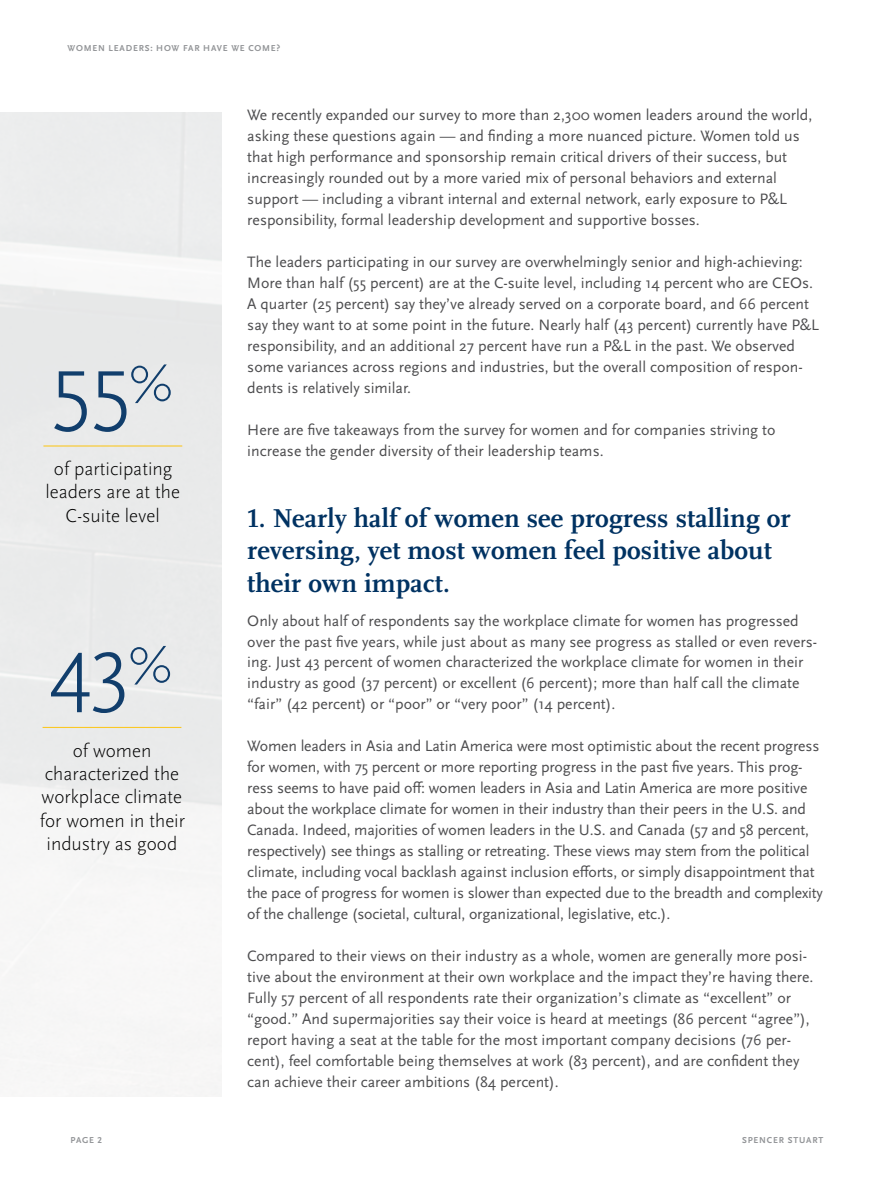
<style>
.page{position:relative;width:891px;height:1188px;background:#fff}
.page>*{position:absolute;margin:0;border:0;box-sizing:border-box;transform-origin:0 0}
.t1{font:300 90px "Scala Sans Pro";color:#113e6c}
.t2{font:700 27px/32.4px "Scala Pro";letter-spacing:.005em;color:#003262}
.t3{font:300 19.5px/23.4px "Scala Sans Pro";color:#000;text-align:center}
.t4{font:15.75px/21px "Scala Sans Pro";color:#4d4d4f}
.t5{font:700 9px "Scala Sans Pro";letter-spacing:.09em;color:#939598}
</style>
<div class="page">
<hr style="left:43px;top:445px;width:139px;height:2px;background:#fac826">
<hr style="left:43px;top:727px;width:138px;height:1px;background:#fac826">
<p class="t5" style="left:68px;top:43px;width:214px">WOMEN LEADERS: HOW FAR HAVE WE COME?</p>
<h1 class="t1" style="left:49px;top:350px;width:125px">55<sup>%</sup></h1>
<p class="t3" style="left:46px;top:457px;width:136px">of participating leaders are at the<br>C-suite level</p>
<h1 class="t1" style="left:50px;top:632px;width:124px">43<sup>%</sup></h1>
<p class="t3" style="left:40px;top:739px;width:147px">of women characterized the workplace climate for women in their industry as good</p>
<p class="t4" style="left:247px;top:104px;width:567px">We recently expanded our survey to more than 2,300 women leaders around the world, asking these questions again — and finding a more nuanced picture. Women told us that high performance and sponsorship remain critical drivers of their success, but increasingly rounded out by a more varied mix of personal behaviors and external support — including a vibrant internal and external network, early exposure to P&amp;L responsibility, formal leadership development and supportive bosses.</p>
<p class="t4" style="left:247px;top:251px;width:573px">The leaders participating in our survey are overwhelmingly senior and high-achieving:<br>More than half (55 percent) are at the C-suite level, including 14 percent who are CEOs.<br>A quarter (25 percent) say they’ve already served on a corporate board, and 66 percent say they want to at some point in the future. Nearly half (43 percent) currently have P&amp;L responsibility, and an additional 27 percent have run a P&amp;L in the past. We observed some variances across regions and industries, but the overall composition of respon&shy;dents is relatively similar.</p>
<p class="t4" style="left:247px;top:419px;width:530px">Here are five takeaways from the survey for women and for companies striving to increase the gender diversity of their leadership teams.</p>
<h2 class="t2" style="left:247px;top:502px;width:545px">1. Nearly half of women see progress stalling or reversing, yet most women feel positive about their own impact.</h2>
<p class="t4" style="left:247px;top:610px;width:571px">Only about half of respondents say the workplace climate for women has progressed over the past five years, while just about as many see progress as stalled or even revers&shy;ing. Just 43 percent of women characterized the workplace climate for women in their industry as good (37 percent) or excellent (6 percent); more than half call the climate “fair” (42 percent) or “poor” or “very poor” (14 percent).</p>
<p class="t4" style="left:247px;top:736px;width:577px">Women leaders in Asia and Latin America were most optimistic about the recent progress for women, with 75 percent or more reporting progress in the past five years. This prog&shy;ress seems to have paid off: women leaders in Asia and Latin America are more positive about the workplace climate for women in their industry than their peers in the U.S. and Canada. Indeed, majorities of women leaders in the U.S. and Canada (57 and 58 percent, respectively) see things as stalling or retreating. These views may stem from the political climate, including vocal backlash against inclusion efforts, or simply disappointment that the pace of progress for women is slower than expected due to the breadth and complexity of the challenge (societal, cultural, organizational, legislative, etc.).</p>
<p class="t4" style="left:247px;top:946px;width:568px">Compared to their views on their industry as a whole, women are generally more posi&shy;tive about the environment at their own workplace and the impact they’re having there.<br>Fully 57 percent of all respondents rate their organization’s climate as “excellent” or “good.” And supermajorities say their voice is heard at meetings (86 percent “agree”), report having a seat at the table for the most important company decisions (76 per&shy;cent), feel comfortable being themselves at work (83 percent), and are confident they can achieve their career ambitions (84 percent).</p>
<p class="t5" style="left:70px;top:1135px;width:33px">PAGE 2</p>
<p class="t5" style="left:742px;top:1135px;width:83px">SPENCER STUART</p>
</div>
